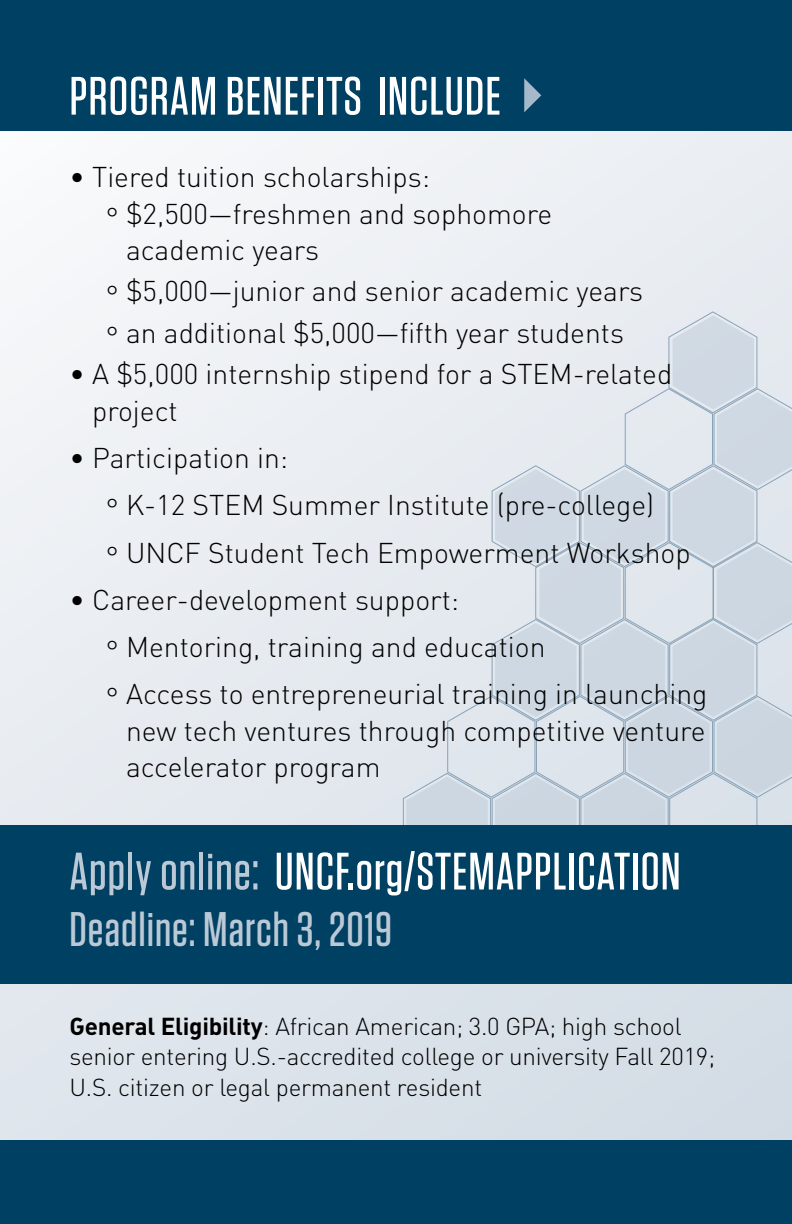
<style>
.page{position:relative;width:792px;height:1224px;background:#fff}
.page>*{position:absolute;margin:0;border:0;box-sizing:border-box;transform-origin:0 0}
.t1{font:500 53.8px "Tungsten";letter-spacing:.02em;color:#fff}
.t2{font:500 52.6px "Tungsten";letter-spacing:.02em;color:#fff}
.t3{font:500 48.4px "Tungsten";letter-spacing:.02em;color:#bbc9d7}
.t4{font:300 28.2px/47.2px "DIN";color:#000}
.t5{font:300 24.2px/30.2px "DIN";letter-spacing:-.01em;color:#000}
.s1{color:#bbc9d7}
.s2{font-weight:700}
</style>
<div class="page">
<div style="left:0;top:91px;width:792px;height:1127px;background:linear-gradient(to right,#edf1f4,#dee5eb)"></div>
<svg style="left:270px;top:312px;width:522px;height:513px;background:#dce3ea"></svg>
<div style="left:0;top:0;width:792px;height:131px;background:#004062"></div>
<div style="left:0;top:825px;width:792px;height:159px;background:#004062"></div>
<div style="left:0;top:1141px;width:792px;height:83px;background:#004062"></div>
<svg style="left:524px;top:78px;width:17px;height:34px"></svg>
<h1 class="t1" style="left:69px;top:68px;width:433px">PROGRAM BENEFITS INCLUDE</h1>
<p class="t4" style="left:69px;top:152px;width:362px">• Tiered tuition scholarships:</p>
<p class="t4" style="left:106px;top:189px;width:448px">° $2,500—freshmen and sophomore</p>
<p class="t4" style="left:126px;top:225px;width:195px">academic years</p>
<p class="t4" style="left:106px;top:270px;width:539px;line-height:41.4px">° $5,000—junior and senior academic years ° an additional $5,000—fifth year students</p>
<p class="t4" style="left:92px;top:355px;width:582px;line-height:36.4px;text-indent:-23px">• A $5,000 internship stipend for a STEM-related project</p>
<p class="t4" style="left:106px;top:433px;width:586px;text-indent:-36px">• Participation in:<br>° K-12 STEM Summer Institute (pre-college)<br>° UNCF Student Tech Empowerment Workshop</p>
<p class="t4" style="left:106px;top:575px;width:603px;text-indent:-36px">• Career-development support:<br>° Mentoring, training and education<br>° Access to entrepreneurial training in launching</p>
<p class="t4" style="left:126px;top:711px;width:581px;line-height:36.4px">new tech ventures through competitive venture accelerator program</p>
<h2 class="t2" style="left:69px;top:844px;width:613px"><span class="s1">Apply online:</span> UNCF.org/STEMAPPLICATION</h2>
<h3 class="t3" style="left:69px;top:904px;width:324px">Deadline: March 3, 2019</h3>
<p class="t5" style="left:69px;top:1010px;width:647px"><span class="s2">General Eligibility</span>: African American; 3.0 GPA; high school senior entering U.S.-accredited college or university Fall 2019;<br>U.S. citizen or legal permanent resident</p>
</div>
